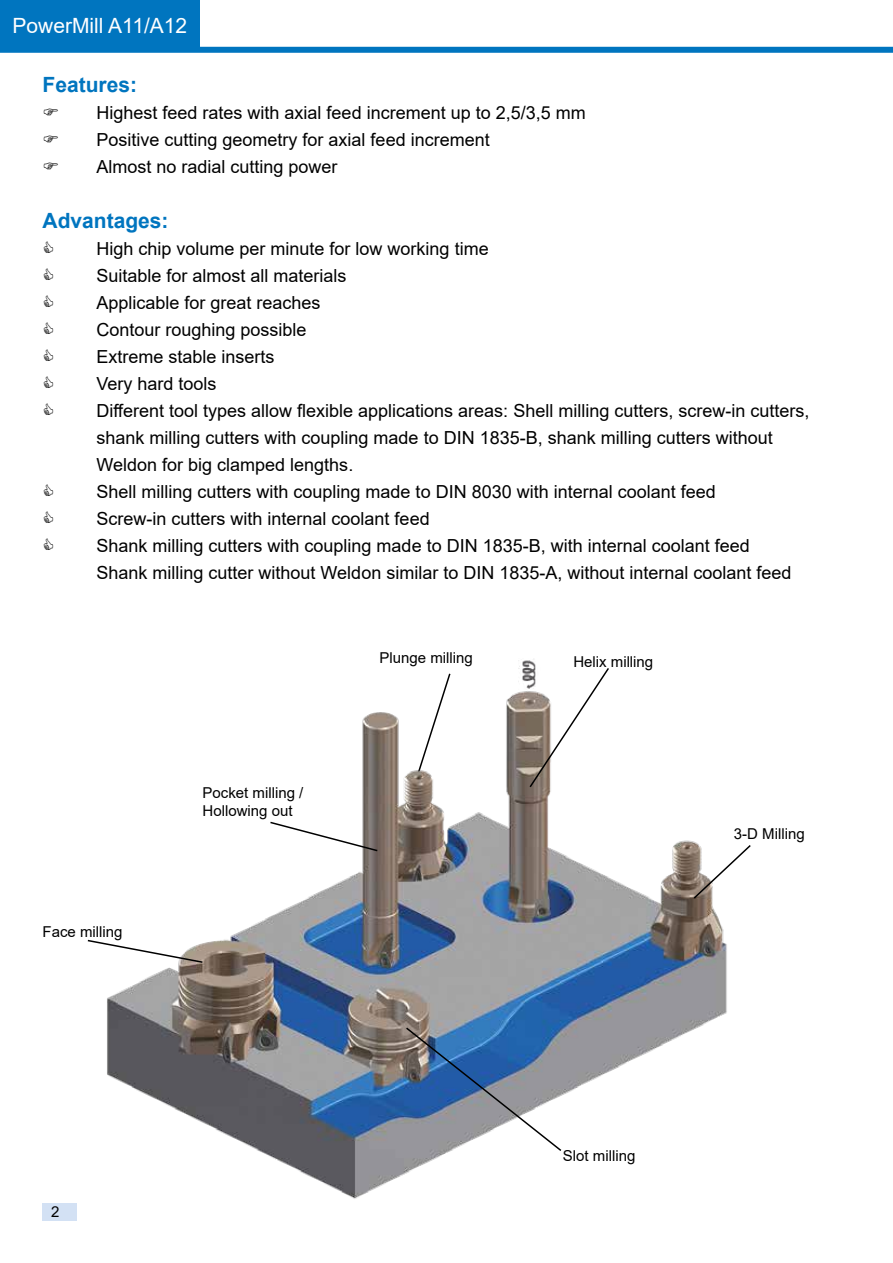
<style>
.page{position:relative;width:893px;height:1263px;background:#fff}
.page>*{position:absolute;margin:0;border:0;box-sizing:border-box;transform-origin:0 0}
.t1{font:700 21px "Arial";color:#0075bf}
.t2{font:21px "Arial";color:#fff}
.t3{font:18px/27px "Arial";color:#000}
.t4{font:15px/18px "Arial";color:#000}
</style>
<div class="page">
<div style="left:0;top:47px;width:893px;height:6px;background:#0075bf"></div>
<div style="left:0;top:0;width:200px;height:51px;background:#0075bf"></div>
<div style="left:43px;top:1203px;width:34px;height:17px;background:#d3e1f4"></div>
<img style="left:107px;top:659px;width:620px;height:540px">
<svg style="left:87px;top:939px;width:117px;height:25px"></svg>
<svg style="left:269px;top:821px;width:110px;height:31px"></svg>
<svg style="left:404px;top:1026px;width:159px;height:126px"></svg>
<svg style="left:528px;top:666px;width:82px;height:123px"></svg>
<svg style="left:692px;top:843px;width:59px;height:57px"></svg>
<p class="t2" style="left:13px;top:11px;width:176px">PowerMill A11/A12</p>
<p class="t1" style="left:43px;top:70px;width:96px">Features:</p>
<p class="t3" style="left:97px;top:99px;width:491px">Highest feed rates with axial feed increment up to 2,5/3,5 mm<br>Positive cutting geometry for axial feed increment<br>Almost no radial cutting power</p>
<p class="t1" style="left:43px;top:206px;width:128px">Advantages:</p>
<p class="t3" style="left:97px;top:235px;width:714px">High chip volume per minute for low working time<br>Suitable for almost all materials<br>Applicable for great reaches<br>Contour roughing possible<br>Extreme stable inserts<br>Very hard tools<br>Different tool types allow flexible applications areas: Shell milling cutters, screw-in cutters, shank milling cutters with coupling made to DIN 1835-B, shank milling cutters without Weldon for big clamped lengths.<br>Shell milling cutters with coupling made to DIN 8030 with internal coolant feed<br>Screw-in cutters with internal coolant feed<br>Shank milling cutters with coupling made to DIN 1835-B, with internal coolant feed<br>Shank milling cutter without Weldon similar to DIN 1835-A, without internal coolant feed</p>
<p class="t4" style="left:43px;top:923px;width:82px">Face milling</p>
<p class="t4" style="left:203px;top:784px;width:102px">Pocket milling /<br>Hollowing out</p>
<p class="t4" style="left:380px;top:648px;width:95px">Plunge milling</p>
<p class="t4" style="left:573px;top:652px;width:81px">Helix milling</p>
<p class="t4" style="left:734px;top:824px;width:72px">3-D Milling</p>
<p class="t4" style="left:51px;top:1203px;width:10px">2</p>
<p class="t4" style="left:563px;top:1146px;width:74px">Slot milling</p>
</div>
